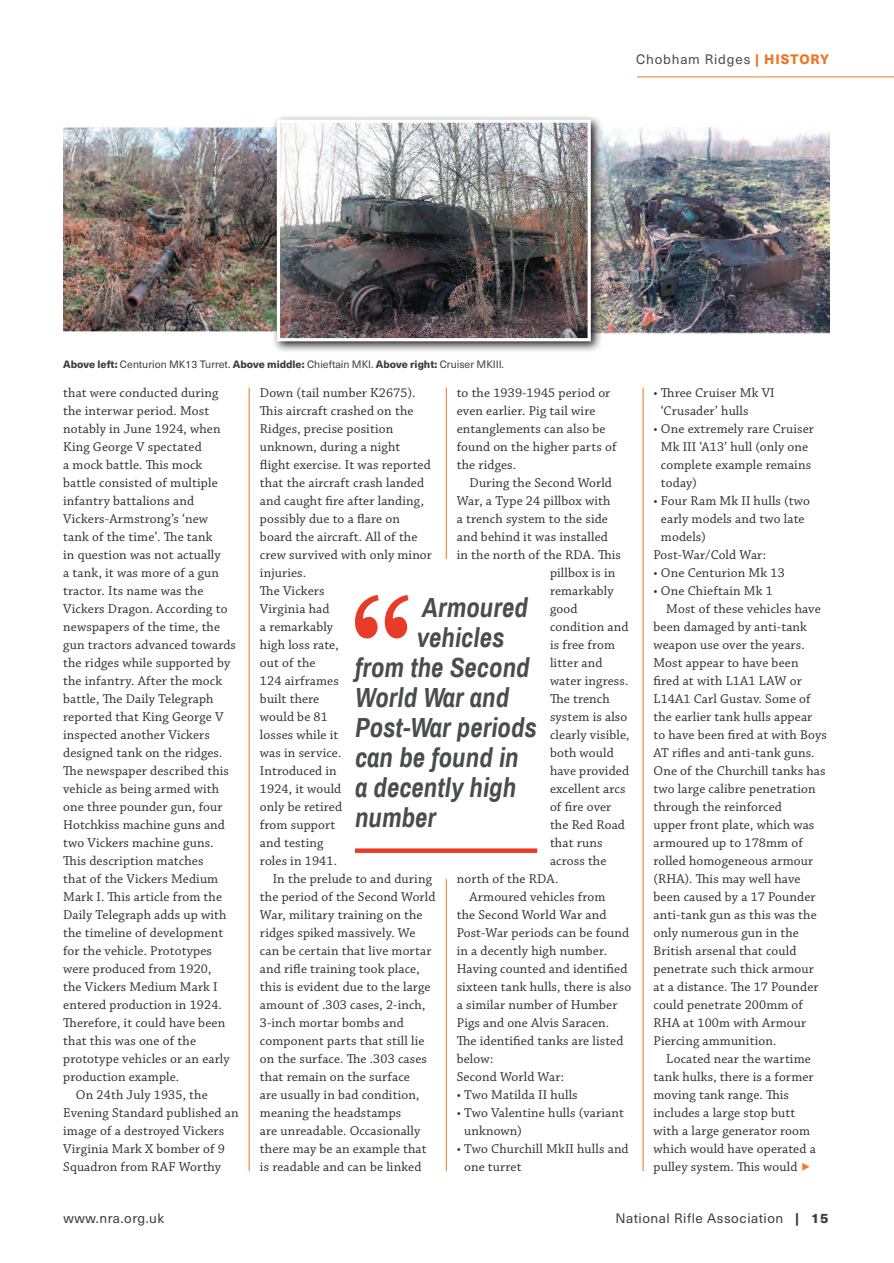
<style>
.page{position:relative;width:894px;height:1263px;background:#fff}
.page>*{position:absolute;margin:0;border:0;box-sizing:border-box;transform-origin:0 0}
.OT_pull_quote{font:italic 700 27px "Archivo Narrow";color:#4b4c4d}
.OT_body_copy_-_first{font:13.5px/18px "Chaparral Pro";letter-spacing:.01em;color:#312f30}
.t1{font:13.5px "Neue Haas Unica W1 G";letter-spacing:.04em;color:#3e3e3f}
.t2{font:13.5px "Neue Haas Unica W1 G";letter-spacing:.06em;color:#4b4c4d}
.OT_captions{font:10.5px "Neue Haas Unica W1 G";color:#3e3e3f}
.s1{font-weight:800}
.s2{font-weight:800;color:#f07422}
.s3{font-family:"Freight Sans Pro";color:#f07b2b}
</style>
<div class="page">
<img style="left:64px;top:128px;width:208px;height:203px">
<img style="left:602px;top:128px;width:227px;height:206px">
<div style="left:272px;top:114px;width:330px;height:239px;background:#231f20;opacity:.98"></div>
<img style="left:281px;top:124px;width:305px;height:213px">
<div style="left:277px;top:120px;width:313px;height:221px;border:3px solid #fff"></div>
<div style="left:355px;top:848px;width:182px;height:5px;background:#e83c29"></div>
<svg style="left:355px;top:595px;width:53px;height:43px"></svg>
<hr style="left:249px;top:388px;width:1px;height:783px;background:#f07422">
<hr style="left:446px;top:879px;width:1px;height:292px;background:#f07422">
<hr style="left:642px;top:388px;width:1px;height:783px;background:#f07422">
<hr style="left:446px;top:388px;width:1px;height:171px;background:#f07422">
<hr style="left:637px;top:77px;width:256px;height:1px;background:#f07422">
<p class="OT_captions" style="left:63px;top:357px;width:442px"><span class="s1">Above left:</span> Centurion MK13 Turret. <span class="s1">Above middle:</span> Chieftain MKI. <span class="s1">Above right:</span> Cruiser MKIII.</p>
<p class="t2" style="left:636px;top:49px;width:194px">Chobham Ridges <span class="s2">| HISTORY</span></p>
<p class="OT_body_copy_-_first" style="left:63px;top:384px;width:174px">that were conducted during the interwar period. Most notably in June 1924, when<br>King George V spectated<br>a mock battle. This mock battle consisted of multiple infantry battalions and<br>Vickers-Armstrong’s ‘new tank of the time’. The tank<br>in question was not actually<br>a tank, it was more of a gun tractor. Its name was the<br>Vickers Dragon. According to newspapers of the time, the gun tractors advanced towards the ridges while supported by the infantry. After the mock battle, The Daily Telegraph reported that King George V inspected another Vickers designed tank on the ridges.<br>The newspaper described this vehicle as being armed with one three pounder gun, four<br>Hotchkiss machine guns and two Vickers machine guns.<br>This description matches<br>that of the Vickers Medium<br>Mark I. This article from the<br>Daily Telegraph adds up with the timeline of development for the vehicle. Prototypes were produced from 1920,<br>the Vickers Medium Mark I entered production in 1924.<br>Therefore, it could have been that this was one of the prototype vehicles or an early production example.</p>
<p class="OT_body_copy_-_first" style="left:63px;top:1086px;width:177px;text-indent:13px">On 24th July 1935, the<br>Evening Standard published an image of a destroyed Vickers<br>Virginia Mark X bomber of 9<br>Squadron from RAF Worthy</p>
<p class="OT_body_copy_-_first" style="left:456px;top:384px;width:161px">to the 1939-1945 period or even earlier. Pig tail wire entanglements can also be found on the higher parts of the ridges.</p>
<p class="OT_body_copy_-_first" style="left:469px;top:474px;width:144px">During the Second World</p>
<p class="OT_body_copy_-_first" style="left:456px;top:492px;width:155px">War, a Type 24 pillbox with</p>
<p class="OT_body_copy_-_first" style="left:456px;top:510px;width:153px">a trench system to the side</p>
<p class="OT_body_copy_-_first" style="left:456px;top:528px;width:153px">and behind it was installed</p>
<p class="OT_body_copy_-_first" style="left:456px;top:546px;width:166px">in the north of the RDA. This</p>
<p class="OT_body_copy_-_first" style="left:550px;top:564px;width:67px">pillbox is in</p>
<p class="OT_body_copy_-_first" style="left:550px;top:582px;width:65px">remarkably</p>
<p class="OT_body_copy_-_first" style="left:550px;top:600px;width:29px">good</p>
<p class="OT_body_copy_-_first" style="left:550px;top:618px;width:80px">condition and</p>
<p class="OT_body_copy_-_first" style="left:550px;top:636px;width:67px">is free from</p>
<p class="OT_body_copy_-_first" style="left:550px;top:654px;width:54px">litter and</p>
<p class="OT_body_copy_-_first" style="left:550px;top:672px;width:80px">water ingress.</p>
<p class="OT_body_copy_-_first" style="left:550px;top:690px;width:61px">The trench</p>
<p class="OT_body_copy_-_first" style="left:550px;top:708px;width:79px">system is also</p>
<p class="OT_body_copy_-_first" style="left:550px;top:726px;width:81px">clearly visible,</p>
<p class="OT_body_copy_-_first" style="left:550px;top:744px;width:65px">both would</p>
<p class="OT_body_copy_-_first" style="left:550px;top:762px;width:81px">have provided</p>
<p class="OT_body_copy_-_first" style="left:550px;top:780px;width:77px">excellent arcs</p>
<p class="OT_body_copy_-_first" style="left:550px;top:798px;width:63px">of fire over</p>
<p class="OT_body_copy_-_first" style="left:550px;top:816px;width:76px">the Red Road</p>
<p class="OT_body_copy_-_first" style="left:550px;top:834px;width:54px">that runs</p>
<p class="OT_body_copy_-_first" style="left:550px;top:852px;width:58px">across the</p>
<p class="OT_body_copy_-_first" style="left:456px;top:870px;width:103px">north of the RDA.</p>
<p class="OT_body_copy_-_first" style="left:456px;top:888px;width:176px;text-indent:13px">Armoured vehicles from<br>the Second World War and<br>Post-War periods can be found in a decently high number.<br>Having counted and identified sixteen tank hulls, there is also a similar number of Humber<br>Pigs and one Alvis Saracen.<br>The identified tanks are listed below:</p>
<p class="OT_body_copy_-_first" style="left:456px;top:1068px;width:109px">Second World War:</p>
<p class="OT_body_copy_-_first" style="left:456px;top:1086px;width:122px">• Two Matilda II hulls</p>
<p class="OT_body_copy_-_first" style="left:464px;top:1104px;width:161px;text-indent:-7px">• Two Valentine hulls (variant unknown)</p>
<p class="OT_body_copy_-_first" style="left:464px;top:1140px;width:166px;text-indent:-7px">• Two Churchill MkII hulls and one turret</p>
<p class="OT_body_copy_-_first" style="left:260px;top:384px;width:173px">Down (tail number K2675).<br>This aircraft crashed on the<br>Ridges, precise position unknown, during a night flight exercise. It was reported that the aircraft crash landed and caught fire after landing, possibly due to a flare on board the aircraft. All of the crew survived with only minor injuries.<br>The Vickers<br>Virginia had<br>a remarkably<br>high loss rate,<br>out of the<br>124 airframes<br>built there<br>would be 81<br>losses while it<br>was in service.<br>Introduced in<br>1924, it would<br>only be retired<br>from support<br>and testing<br>roles in 1941.</p>
<p class="OT_body_copy_-_first" style="left:260px;top:870px;width:177px;text-indent:13px">In the prelude to and during the period of the Second World<br>War, military training on the ridges spiked massively. We can be certain that live mortar and rifle training took place, this is evident due to the large amount of .303 cases, 2-inch,<br>3-inch mortar bombs and component parts that still lie on the surface. The .303 cases that remain on the surface<br>are usually in bad condition, meaning the headstamps<br>are unreadable. Occasionally there may be an example that is readable and can be linked</p>
<p class="OT_pull_quote" style="left:422px;top:589px;width:107px">Armoured</p>
<p class="OT_pull_quote" style="left:417px;top:619px;width:89px">vehicles</p>
<p class="OT_pull_quote" style="left:355px;top:649px;width:176px">from the Second</p>
<p class="OT_pull_quote" style="left:355px;top:679px;width:156px">World War and</p>
<p class="OT_pull_quote" style="left:355px;top:709px;width:183px">Post-War periods</p>
<p class="OT_pull_quote" style="left:355px;top:739px;width:165px">can be found in</p>
<p class="OT_pull_quote" style="left:355px;top:769px;width:163px">a decently high</p>
<p class="OT_pull_quote" style="left:355px;top:799px;width:83px">number</p>
<p class="OT_body_copy_-_first" style="left:661px;top:384px;width:115px;text-indent:-7px">• Three Cruiser Mk VI ‘Crusader’ hulls</p>
<p class="OT_body_copy_-_first" style="left:661px;top:420px;width:154px;text-indent:-7px">• One extremely rare Cruiser<br>Mk III ‘A13’ hull (only one complete example remains today)</p>
<p class="OT_body_copy_-_first" style="left:661px;top:492px;width:150px;text-indent:-7px">• Four Ram Mk II hulls (two early models and two late models)</p>
<p class="OT_body_copy_-_first" style="left:653px;top:546px;width:114px">Post-War/Cold War:</p>
<p class="OT_body_copy_-_first" style="left:653px;top:564px;width:133px">• One Centurion Mk 13</p>
<p class="OT_body_copy_-_first" style="left:653px;top:582px;width:121px">• One Chieftain Mk 1</p>
<p class="OT_body_copy_-_first" style="left:653px;top:600px;width:175px;text-indent:13px">Most of these vehicles have been damaged by anti-tank weapon use over the years.<br>Most appear to have been fired at with L1A1 LAW or<br>L14A1 Carl Gustav. Some of the earlier tank hulls appear to have been fired at with Boys<br>AT rifles and anti-tank guns.<br>One of the Churchill tanks has two large calibre penetration through the reinforced<br>upper front plate, which was armoured up to 178mm of rolled homogeneous armour (RHA). This may well have been caused by a 17 Pounder anti-tank gun as this was the only numerous gun in the<br>British arsenal that could penetrate such thick armour at a distance. The 17 Pounder could penetrate 200mm of<br>RHA at 100m with Armour<br>Piercing ammunition.</p>
<p class="OT_body_copy_-_first" style="left:653px;top:1050px;width:164px;text-indent:13px">Located near the wartime tank hulks, there is a former moving tank range. This includes a large stop butt with a large generator room which would have operated a pulley system. This would <span class="s3">F</span></p>
<p class="t1" style="left:64px;top:1208px;width:102px">www.nra.org.uk</p>
<p class="t1" style="left:615px;top:1208px;width:215px">National Rifle Association <span class="s1">| 15</span></p>
</div>
